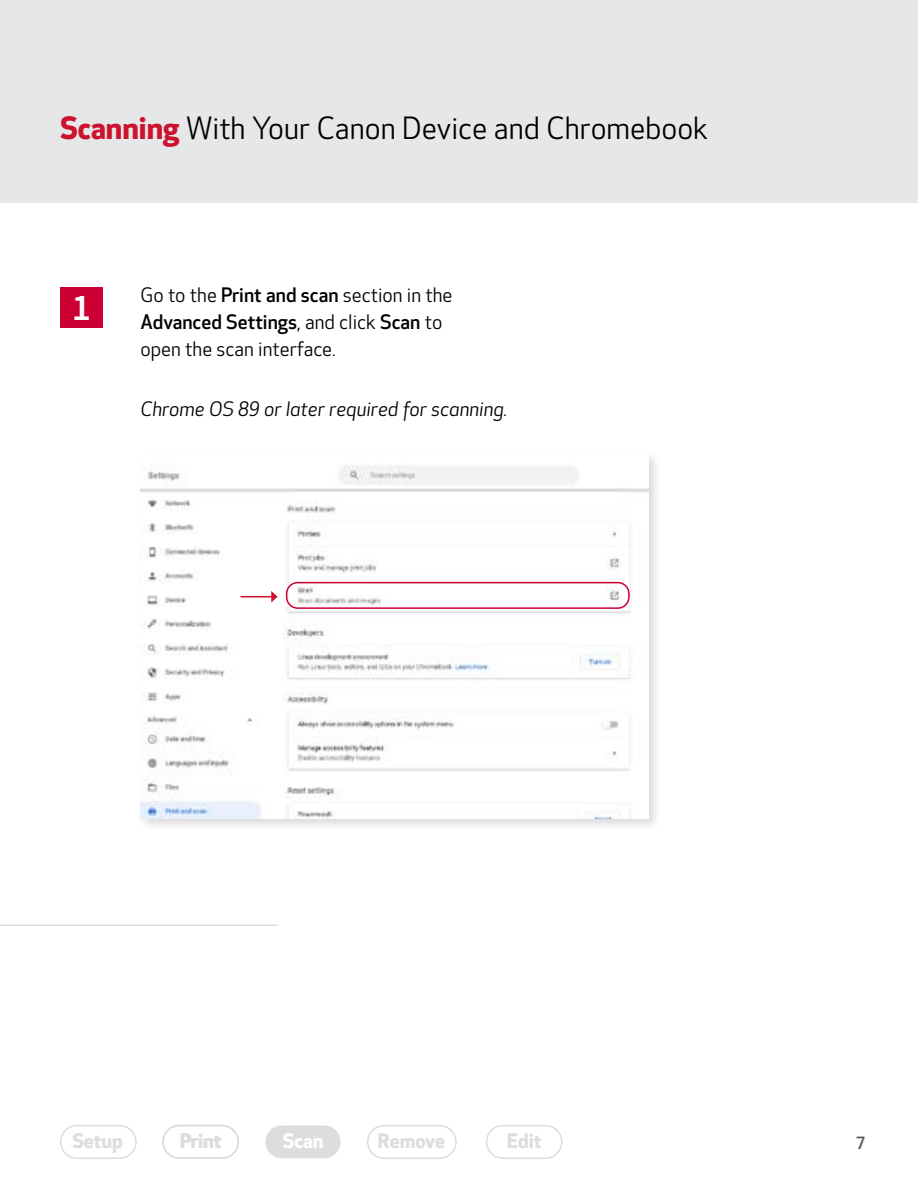
<style>
.page{position:relative;width:918px;height:1188px;background:#fff}
.page>*{position:absolute;margin:0;border:0;box-sizing:border-box;transform-origin:0 0}
.t1{font:600 37.5px "Source Sans Pro";color:#fff}
.t2{font:30px "Optic Sans 201";color:#000}
.t3{font:19.5px "Optic Sans 201";color:#000}
.t4{font:italic 19.5px "Optic Sans 202";color:#000}
.t5{font:500 19.5px "Optic Sans 301";color:#000}
.t6{font:700 19.5px "Optic Sans 401";color:#dcddde}
.t7{font:700 19.5px "Optic Sans 401";color:#fff}
.t8{font:500 16.5px "Optic Sans 301";color:#58595b}
.s1{font-family:"Optic Sans 401";font-weight:700;color:#cd122d}
.s2{font-family:"Optic Sans 301";font-weight:500}
.s3{font-family:"Optic Sans 201";font-weight:400}
</style>
<div class="page">
<div style="left:1px;top:1px;width:917px;height:202px;background:#e6e7e8"></div>
<div style="left:60px;top:287px;width:42px;height:41px;background:#c03"></div>
<div style="left:137px;top:450px;width:524px;height:381px;background:#000;opacity:.15"></div>
<img style="left:141px;top:454px;width:507px;height:365px">
<hr style="left:0;top:924px;width:278px;height:2px;background:#dcddde">
<div style="left:286px;top:582px;width:344px;height:27px;border:2px solid #c03;border-radius:11px"></div>
<hr style="left:240px;top:596px;width:32px;height:1px;background:#cd122d">
<svg style="left:271px;top:591px;width:7px;height:12px"></svg>
<div style="left:60px;top:1125px;width:77px;height:34px;border:2px solid #dcddde;border-radius:16px"></div>
<div style="left:265px;top:1126px;width:76px;height:32px;background:#dcddde;border-radius:16px"></div>
<div style="left:486px;top:1125px;width:77px;height:34px;border:2px solid #dcddde;border-radius:16px"></div>
<div style="left:367px;top:1125px;width:90px;height:34px;border:2px solid #dcddde;border-radius:16px"></div>
<div style="left:162px;top:1125px;width:77px;height:34px;border:2px solid #dcddde;border-radius:16px"></div>
<h2 class="t2" style="left:60px;top:112px;width:650px"><span class="s1">Scanning</span> With Your Canon Device and Chromebook</h2>
<h1 class="t1" style="left:72px;top:283px;width:21px">1</h1>
<p class="t3" style="left:141px;top:284px;width:313px">Go to the <span class="s2">Print and scan</span> section in the</p>
<p class="t5" style="left:141px;top:311px;width:303px">Advanced Settings<span class="s3">, and click</span> Scan <span class="s3">to</span></p>
<p class="t3" style="left:141px;top:338px;width:197px">open the scan interface.</p>
<p class="t4" style="left:141px;top:398px;width:369px">Chrome OS 89 or later required for scanning.</p>
<p class="t6" style="left:72px;top:1129px;width:52px">Setup</p>
<p class="t6" style="left:180px;top:1129px;width:43px">Print</p>
<p class="t7" style="left:283px;top:1129px;width:42px">Scan</p>
<p class="t6" style="left:378px;top:1129px;width:69px">Remove</p>
<p class="t6" style="left:507px;top:1129px;width:36px">Edit</p>
<p class="t8" style="left:856px;top:1133px;width:11px">7</p>
</div>
